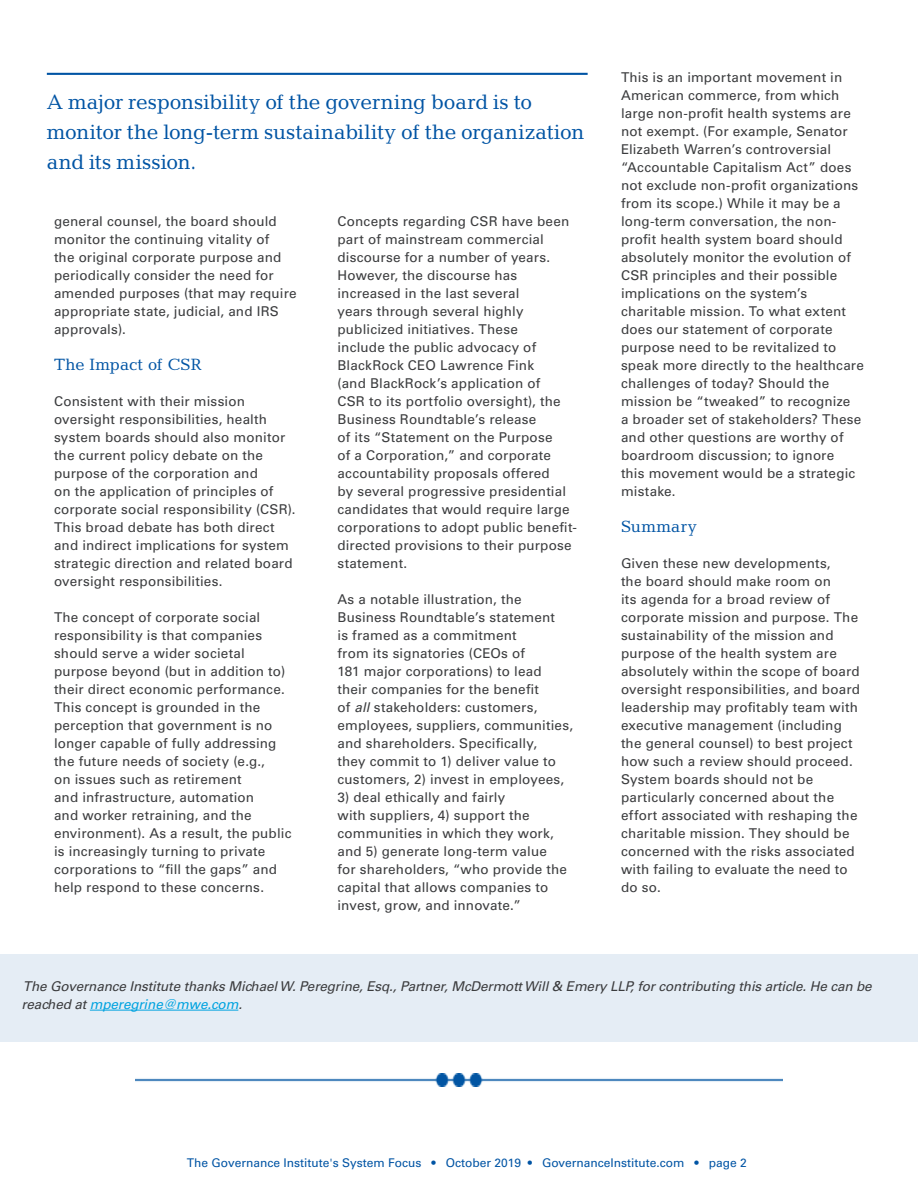
<style>
.page{position:relative;width:918px;height:1188px;background:#fff}
.page>*{position:absolute;margin:0;border:0;box-sizing:border-box;transform-origin:0 0}
.pullquote{font:21px/30px "Candida Std";letter-spacing:-.005em;color:#0054a4}
.Bullet_points{font:16.5px "Candida Std";letter-spacing:.005em;color:#0054a4}
.Bullet_points-2{font:16.5px "Candida Std";letter-spacing:.025em;color:#0054a4}
.Bullet_points-3{font:13.5px/18px "Univers LT Std";letter-spacing:.01em;color:#3b3c3e}
.t1{font:italic 13.5px/18px "Univers LT Std";color:#3b3c3e}
.t2{font:12px "Univers LT Std";color:#0054a4}
.s1{font-style:italic}
.s2{color:#00a3e0}
</style>
<div class="page">
<hr style="left:47px;top:73px;width:541px;height:2px;background:#0054a4">
<img style="left:135px;top:1074px;width:648px;height:12px">
<div style="left:0;top:954px;width:918px;height:87px;background:#e5edf5"></div>
<hr style="left:90px;top:1010px;width:148px;height:1px;background:#00a3e0">
<p class="pullquote" style="left:47px;top:87px;width:539px">A major responsibility of the governing board is to monitor the long-term sustainability of the organization and its mission.</p>
<p class="Bullet_points-3" style="left:54px;top:212px;width:244px">general counsel, the board should monitor the continuing vitality of<br>the original corporate purpose and periodically consider the need for amended purposes (that may require appropriate state, judicial, and IRS approvals).</p>
<p class="Bullet_points" style="left:54px;top:355px;width:149px">The Impact of CSR</p>
<p class="Bullet_points-3" style="left:54px;top:392px;width:243px">Consistent with their mission oversight responsibilities, health system boards should also monitor the current policy debate on the purpose of the corporation and<br>on the application of principles of corporate social responsibility (CSR).<br>This broad debate has both direct and indirect implications for system strategic direction and related board oversight responsibilities.</p>
<p class="Bullet_points-3" style="left:54px;top:608px;width:239px">The concept of corporate social responsibility is that companies should serve a wider societal purpose beyond (but in addition to) their direct economic performance.<br>This concept is grounded in the perception that government is no longer capable of fully addressing the future needs of society (e.g.,<br>on issues such as retirement<br>and infrastructure, automation<br>and worker retraining, and the environment). As a result, the public is increasingly turning to private corporations to “fill the gaps” and help respond to these concerns.</p>
<p class="Bullet_points-3" style="left:338px;top:212px;width:241px">Concepts regarding CSR have been part of mainstream commercial discourse for a number of years.<br>However, the discourse has increased in the last several<br>years through several highly publicized initiatives. These<br>include the public advocacy of<br>BlackRock CEO Lawrence Fink<br>(and BlackRock’s application of<br>CSR to its portfolio oversight), the<br>Business Roundtable’s release<br>of its “Statement on the Purpose<br>of a Corporation,” and corporate accountability proposals offered<br>by several progressive presidential candidates that would require large corporations to adopt public benefit&shy;directed provisions to their purpose statement.</p>
<p class="Bullet_points-3" style="left:338px;top:590px;width:237px">As a notable illustration, the<br>Business Roundtable’s statement<br>is framed as a commitment<br>from its signatories (CEOs of<br>181 major corporations) to lead their companies for the benefit<br>of <span class="s1">all</span> stakeholders: customers, employees, suppliers, communities, and shareholders. Specifically,<br>they commit to 1) deliver value to customers, 2) invest in employees,</p>
<p class="Bullet_points-3" style="left:338px;top:788px;width:231px">3) deal ethically and fairly<br>with suppliers, 4) support the communities in which they work, and 5) generate long-term value for shareholders, “who provide the capital that allows companies to invest, grow, and innovate.”</p>
<p class="Bullet_points-3" style="left:621px;top:68px;width:244px">This is an important movement in American commerce, from which large non-profit health systems are not exempt. (For example, Senator Elizabeth Warren’s controversial “Accountable Capitalism Act” does not exclude non-profit organizations from its scope.) While it may be a long-term conversation, the non&shy;profit health system board should absolutely monitor the evolution of CSR principles and their possible implications on the system’s charitable mission. To what extent does our statement of corporate purpose need to be revitalized to speak more directly to the healthcare challenges of today? Should the mission be “tweaked” to recognize<br>a broader set of stakeholders? These and other questions are worthy of boardroom discussion; to ignore<br>this movement would be a strategic mistake.</p>
<p class="Bullet_points-2" style="left:621px;top:517px;width:78px">Summary</p>
<p class="Bullet_points-3" style="left:621px;top:554px;width:241px">Given these new developments,<br>the board should make room on<br>its agenda for a broad review of corporate mission and purpose. The sustainability of the mission and purpose of the health system are absolutely within the scope of board oversight responsibilities, and board leadership may profitably team with executive management (including the general counsel) to best project how such a review should proceed.<br>System boards should not be particularly concerned about the effort associated with reshaping the charitable mission. They should be concerned with the risks associated with failing to evaluate the need to do so.</p>
<p class="t1" style="left:21px;top:977px;width:855px">The Governance Institute thanksMichaelW.Peregrine,Esq.,Partner,McDermottWill&amp; Emery LLP,forcontributing thisarticle.He can be reached at<span class="s2">mperegrine@mwe.com</span>.</p>
<p class="t2" style="left:187px;top:1156px;width:561px">The Governance Institute's System Focus • October 2019 • GovernanceInstitute.com • page 2</p>
</div>
